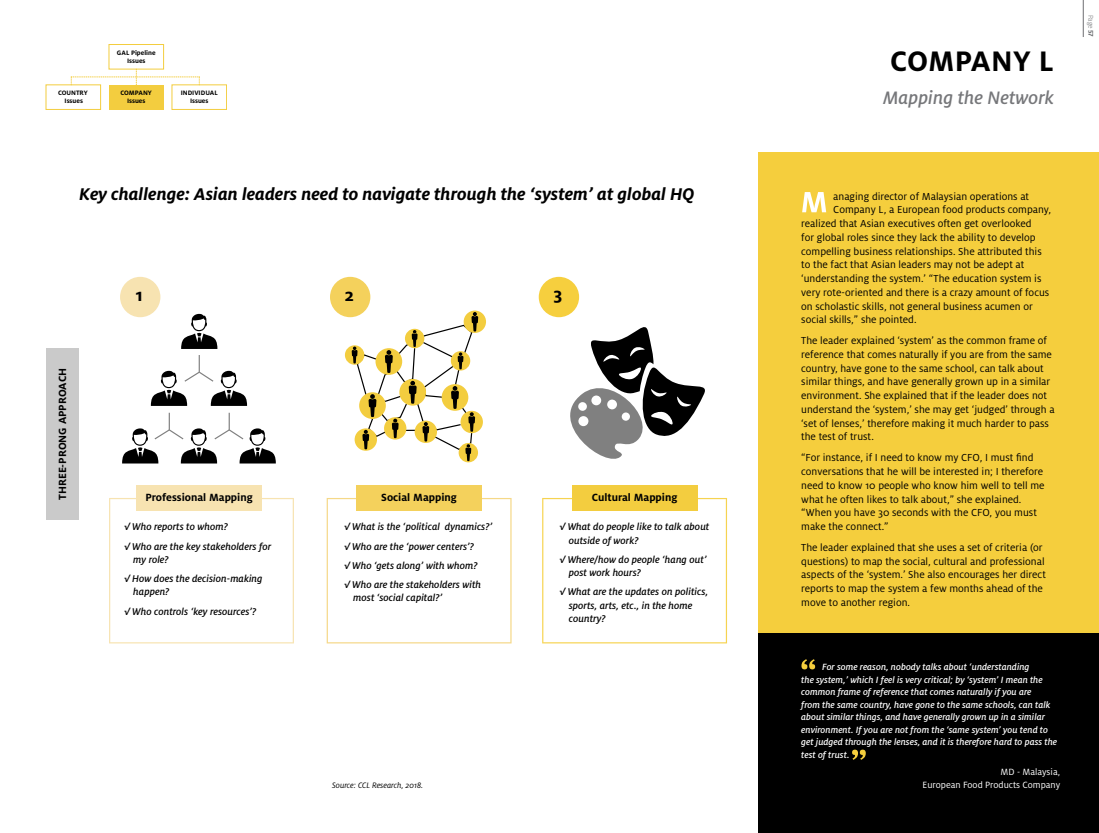
<style>
.page{position:relative;width:1099px;height:833px;background:#fff}
.page>*{position:absolute;margin:0;border:0;box-sizing:border-box;transform-origin:0 0}
.t1{font:700 31.25px "Milo Pro";letter-spacing:.005em;color:#000}
.t2{font:italic 500 20px "Milo Pro";color:#76777a}
.t3{font:italic 700 18.75px "Milo Pro";color:#000}
.t4{font:700 18.75px "Milo Pro";color:#000}
.t5{font:700 11.5px "Milo Pro";color:#000}
.t6{font:11.25px/13.8px "Milo Pro";color:#000}
.t7{font:italic 500 10.88px/19.2px "Milo Pro";color:#000}
.t8{font:italic 500 10px/12.5px "Milo Pro";color:#fff}
.t9{font:10px/12.5px "Milo Pro";color:#fff;text-align:right}
.t10{font:italic 8.75px "Milo Pro";color:#000}
.t11{font:300 7.5px "Milo Pro";color:#6d6e71}
.t12{font:700 7.12px/8.5px "Milo Pro";color:#000;text-align:center}
.s1{font-weight:700}
</style>
<div class="page">
<hr style="left:1082px;top:0;width:1px;height:37px;background:#6d6e71">
<svg style="left:570px;top:327px;width:135px;height:132px"></svg>
<div style="left:463px;top:310px;width:23px;height:23px;background:#f3cd3f;border-radius:50%"></div>
<div style="left:460px;top:411px;width:23px;height:22px;background:#f3cd3f;border-radius:50%"></div>
<svg style="left:345px;top:345px;width:19px;height:20px"></svg>
<svg style="left:352px;top:312px;width:126px;height:149px"></svg>
<svg style="left:181px;top:314px;width:36px;height:35px"></svg>
<svg style="left:122px;top:413px;width:154px;height:50px"></svg>
<svg style="left:151px;top:355px;width:96px;height:51px"></svg>
<div style="left:120px;top:277px;width:40px;height:40px;background:#f7e3b1;border-radius:50%"></div>
<div style="left:330px;top:277px;width:40px;height:40px;background:#f4d15c;border-radius:50%"></div>
<div style="left:538px;top:277px;width:41px;height:40px;background:#f6cf3e;border-radius:50%"></div>
<svg style="left:109px;top:498px;width:185px;height:145px"></svg>
<div style="left:136px;top:485px;width:126px;height:26px;background:#f7e3b1"></div>
<svg style="left:327px;top:498px;width:184px;height:145px"></svg>
<div style="left:356px;top:485px;width:126px;height:26px;background:#f4d15c"></div>
<svg style="left:542px;top:498px;width:185px;height:145px"></svg>
<div style="left:572px;top:485px;width:125px;height:26px;background:#f3cd3f"></div>
<div style="left:47px;top:348px;width:32px;height:172px;background:#cacaca"></div>
<div style="left:758px;top:152px;width:340px;height:681px;background:#f5ce3d"></div>
<svg style="left:802px;top:192px;width:24px;height:20px"></svg>
<div style="left:758px;top:634px;width:340px;height:199px;background:#000"></div>
<svg style="left:852px;top:749px;width:13px;height:11px"></svg>
<svg style="left:801px;top:659px;width:14px;height:10px"></svg>
<div style="left:109px;top:44px;width:55px;height:25px;border:1px solid #f3cd3f"></div>
<div style="left:46px;top:85px;width:55px;height:25px;border:1px solid #f3cd3f"></div>
<div style="left:109px;top:85px;width:55px;height:24px;background:#f3cd3f"></div>
<svg style="left:71px;top:69px;width:129px;height:16px"></svg>
<div style="left:172px;top:85px;width:55px;height:25px;border:1px solid #f3cd3f"></div>
<p class="t12" style="left:117px;top:48px;width:40px">GAL Pipeline<br>Issues</p>
<p class="t12" style="left:121px;top:88px;width:33px">COMPANY<br>Issues</p>
<p class="t12" style="left:58px;top:88px;width:31px">COUNTRY<br>Issues</p>
<p class="t12" style="left:181px;top:88px;width:39px">INDIVIDUAL<br>Issues</p>
<h3 class="t3" style="left:79px;top:183px;width:617px">Key challenge: Asian leaders need to navigate through the ‘system’ at global HQ</h3>
<p class="t5" style="left:56px;top:500px;width:133px;rotate:-90deg">THREE-PRONG APPROACH</p>
<h3 class="t4" style="left:136px;top:284px;width:8px">1</h3>
<h3 class="t4" style="left:345px;top:284px;width:10px">2</h3>
<h3 class="t4" style="left:553px;top:283px;width:10px">3</h3>
<p class="t5" style="left:145px;top:491px;width:109px">Professional Mapping</p>
<p class="t7" style="left:124px;top:517px;width:149px">√ Who reports to whom?<br>√ Who are the key stakeholders for</p>
<p class="t7" style="left:124px;top:550px;width:140px;text-indent:10px">my role?<br>√ How does the decision-making</p>
<p class="t7" style="left:124px;top:582px;width:134px;text-indent:10px">happen?<br>√ Who controls ‘key resources’?</p>
<p class="t5" style="left:381px;top:491px;width:77px">Social Mapping</p>
<p class="t7" style="left:343px;top:517px;width:150px">√ What is the ‘political dynamics?’ √ Who are the ‘power centers’?<br>√ Who ‘gets along’ with whom?<br>√ Who are the stakeholders with</p>
<p class="t7" style="left:353px;top:588px;width:91px">most ‘social capital?’</p>
<p class="t5" style="left:591px;top:491px;width:87px">Cultural Mapping</p>
<p class="t7" style="left:568px;top:520px;width:142px;line-height:13.2px;text-indent:-10px">√ What do people like to talk about outside of work?</p>
<p class="t7" style="left:568px;top:553px;width:139px;line-height:13.2px;text-indent:-10px">√ Where/how do people ‘hang out’ post work hours?</p>
<p class="t7" style="left:568px;top:585px;width:141px;line-height:13.2px;text-indent:-10px">√ What are the updates on politics, sports, arts, etc., in the home country?</p>
<p class="t10" style="left:332px;top:780px;width:92px">Source: CCL Research, 2018.</p>
<h1 class="t1" style="left:890px;top:44px;width:165px">COMPANY L</h1>
<h2 class="t2" style="left:883px;top:87px;width:172px">Mapping the Network</h2>
<p class="t11" style="left:1094px;top:15px;width:24px;rotate:90deg">Page <span class="s1">57</span></p>
<p class="t6" style="left:833px;top:189px;width:197px">anaging director of Malaysian operations at</p>
<p class="t6" style="left:833px;top:203px;width:219px">Company L, a European food products company,</p>
<p class="t6" style="left:801px;top:217px;width:232px">realized that Asian executives often get overlooked</p>
<p class="t6" style="left:801px;top:230px;width:236px">for global roles since they lack the ability to develop</p>
<p class="t6" style="left:801px;top:244px;width:242px">compelling business relationships. She attributed this</p>
<p class="t6" style="left:801px;top:258px;width:224px">to the fact that Asian leaders may not be adept at</p>
<p class="t6" style="left:801px;top:272px;width:242px">‘understanding the system.’ “The education system is</p>
<p class="t6" style="left:801px;top:285px;width:249px">very rote-oriented and there is a crazy amount of focus</p>
<p class="t6" style="left:801px;top:299px;width:233px">on scholastic skills, not general business acumen or</p>
<p class="t6" style="left:801px;top:313px;width:117px">social skills,” she pointed.</p>
<p class="t6" style="left:801px;top:334px;width:255px">The leader explained ‘system’ as the common frame of reference that comes naturally if you are from the same country, have gone to the same school, can talk about similar things, and have generally grown up in a similar environment. She explained that if the leader does not understand the ‘system,’ she may get ‘judged’ through a ‘set of lenses,’ therefore making it much harder to pass the test of trust.</p>
<p class="t6" style="left:801px;top:451px;width:245px">“For instance, if I need to know my CFO, I must find conversations that he will be interested in; I therefore need to know 10 people who know him well to tell me what he often likes to talk about,” she explained. “When you have 30 seconds with the CFO, you must make the connect.”</p>
<p class="t6" style="left:801px;top:540px;width:246px">The leader explained that she uses a set of criteria (or questions) to map the social, cultural and professional aspects of the ‘system.’ She also encourages her direct reports to map the system a few months ahead of the move to another region.</p>
<p class="t8" style="left:801px;top:660px;width:257px;text-indent:21px">For some reason, nobody talks about ‘understanding<br>the system,’ which I feel is very critical; by ‘system’ I mean the common frame of reference that comes naturally if you are<br>from the same country, have gone to the same schools, can talk about similar things, and have generally grown up in a similar environment. If you are not from the ‘same system’ you tend to get judged through the lenses, and it is therefore hard to pass the test of trust.</p>
<p class="t9" style="left:922px;top:766px;width:139px">MD - Malaysia,<br>European Food Products Company</p>
</div>
